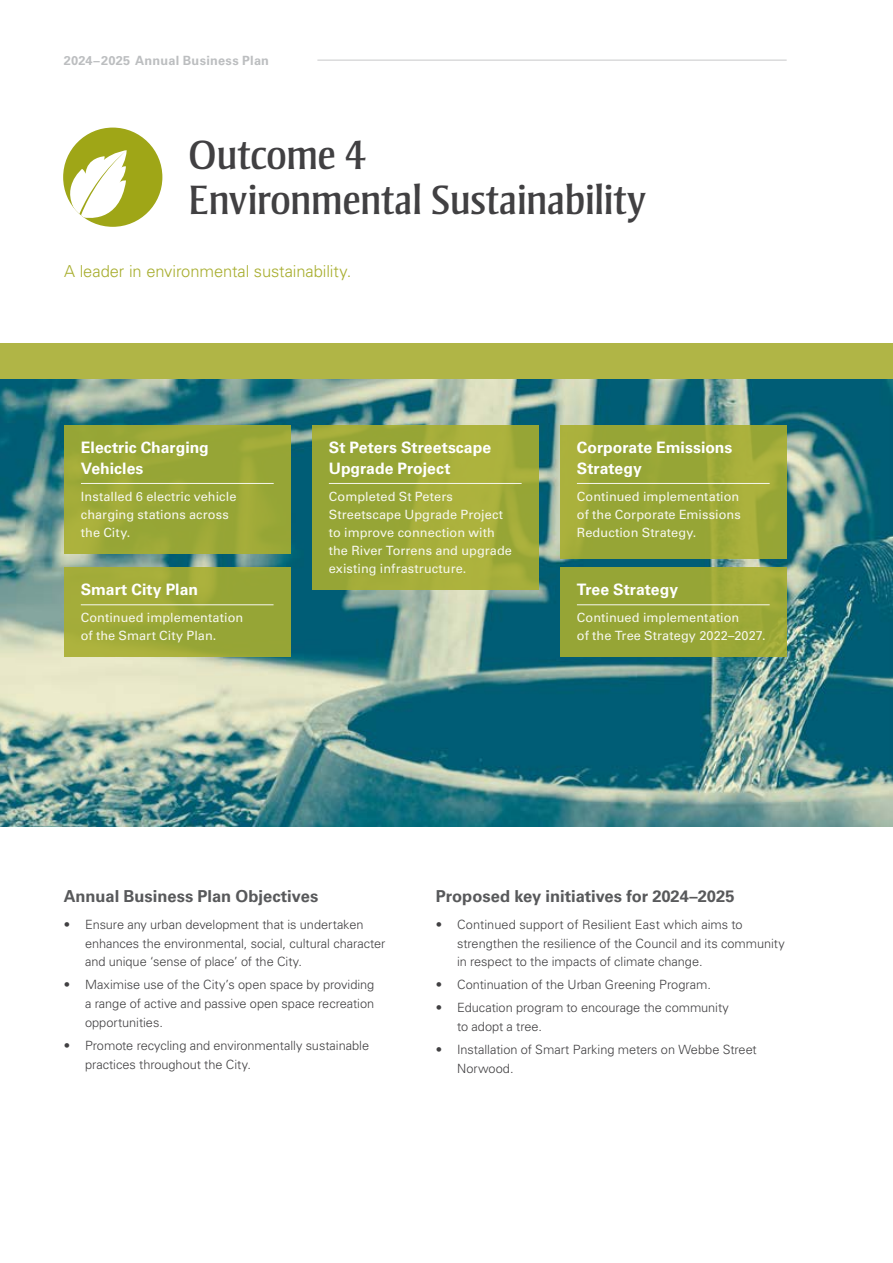
<style>
.page{position:relative;width:893px;height:1263px;background:#fff}
.page>*{position:absolute;margin:0;border:0;box-sizing:border-box;transform-origin:0 0}
.Heading{font:42px/45px "Strayhorn MT Pro";letter-spacing:-.02em;color:#414042}
.Sub_Heading__H3{font:700 16.5px "Univers LT Pro 65";color:#58595b}
.Opening_Para{font:300 16.5px "Univers LT Pro 45";letter-spacing:-.005em;color:#a8ae2f}
.Sub_Heading__H4{font:700 15.75px/21px "Univers LT Pro 65";color:#fff}
.Bullets{font:300 12.75px/18.8px "Univers LT Pro 45";letter-spacing:-.005em;color:#414042}
.Sub_Heading__H4-2{font:12.75px/18px "Univers LT Pro 55 Roman";letter-spacing:.005em;color:#f6f7ed}
.t1{font:700 12.75px "Univers LT Pro 65";letter-spacing:.02em;color:#bcbec0}
</style>
<div class="page">
<hr style="left:317px;top:60px;width:470px;height:1px;background:#c7c8ca">
<img style="left:0;top:379px;width:893px;height:448px">
<div style="left:63px;top:128px;width:99px;height:99px;background:#9fa617;border-radius:50%"></div>
<svg style="left:63px;top:150px;width:64px;height:74px"></svg>
<svg style="left:560px;top:425px;width:227px;height:133px;background:#9ca837"></svg>
<div style="left:64px;top:425px;width:226px;height:129px;background:linear-gradient(to right,#9eaa38,#98a636)"></div>
<svg style="left:312px;top:425px;width:227px;height:164px;background:#9faa38"></svg>
<svg style="left:64px;top:567px;width:227px;height:90px;background:#9da938"></svg>
<div style="left:560px;top:567px;width:227px;height:90px;background:linear-gradient(to right,#93a436,#a1ab3a)"></div>
<hr style="left:577px;top:483px;width:193px;height:1px;background:#f6f7ed">
<hr style="left:81px;top:483px;width:193px;height:1px;background:#f6f7ed">
<hr style="left:329px;top:483px;width:193px;height:1px;background:#f6f7ed">
<hr style="left:81px;top:604px;width:193px;height:1px;background:#f6f7ed">
<hr style="left:577px;top:604px;width:193px;height:1px;background:#f6f7ed">
<div style="left:0;top:344px;width:893px;height:35px;background:#b0b546"></div>
<p class="t1" style="left:64px;top:52px;width:207px">2024–2025 Annual Business Plan</p>
<p class="Heading" style="left:188px;top:132px;width:460px">Outcome 4<br>Environmental Sustainability</p>
<p class="Opening_Para" style="left:64px;top:261px;width:289px">A leader in environmental sustainability.</p>
<p class="Sub_Heading__H4" style="left:81px;top:436px;width:129px">Electric Charging<br>Vehicles</p>
<p class="Sub_Heading__H4-2" style="left:81px;top:487px;width:157px">Installed 6 electric vehicle charging stations across the City.</p>
<p class="Sub_Heading__H4" style="left:81px;top:579px;width:119px">Smart City Plan</p>
<p class="Sub_Heading__H4-2" style="left:81px;top:608px;width:164px">Continued implementation of the Smart City Plan.</p>
<p class="Sub_Heading__H4" style="left:329px;top:436px;width:164px">St Peters Streetscape<br>Upgrade Project</p>
<p class="Sub_Heading__H4-2" style="left:329px;top:487px;width:185px">Completed St Peters<br>Streetscape Upgrade Project to improve connection with the River Torrens and upgrade existing infrastructure.</p>
<p class="Sub_Heading__H4" style="left:577px;top:436px;width:157px">Corporate Emissions<br>Strategy</p>
<p class="Sub_Heading__H4-2" style="left:577px;top:487px;width:165px;text-align:justify">Continued implementation of the Corporate Emissions Reduction Strategy.</p>
<p class="Sub_Heading__H4" style="left:577px;top:579px;width:103px">Tree Strategy</p>
<p class="Sub_Heading__H4-2" style="left:577px;top:608px;width:190px">Continued implementation<br>of the Tree Strategy 2022–2027.</p>
<p class="Sub_Heading__H3" style="left:64px;top:884px;width:256px">Annual Business Plan Objectives</p>
<p class="Bullets" style="left:85px;top:915px;width:302px;text-indent:-21px">• Ensure any urban development that is undertaken enhances the environmental, social, cultural character and unique ‘sense of place’ of the City.</p>
<p class="Bullets" style="left:85px;top:975px;width:291px;text-align:justify;text-indent:-21px">• Maximise use of the City’s open space by providing a range of active and passive open space recreation opportunities.</p>
<p class="Bullets" style="left:85px;top:1036px;width:286px;text-indent:-21px">• Promote recycling and environmentally sustainable practices throughout the City.</p>
<p class="Sub_Heading__H3" style="left:436px;top:884px;width:300px">Proposed key initiatives for 2024–2025</p>
<p class="Bullets" style="left:457px;top:915px;width:329px;text-indent:-21px">• Continued support of Resilient East which aims to strengthen the resilience of the Council and its community in respect to the impacts of climate change.</p>
<p class="Bullets" style="left:436px;top:975px;width:276px">• Continuation of the Urban Greening Program.</p>
<p class="Bullets" style="left:457px;top:998px;width:273px;text-indent:-21px">• Education program to encourage the community to adopt a tree.</p>
<p class="Bullets" style="left:457px;top:1040px;width:301px;text-indent:-21px">• Installation of Smart Parking meters on Webbe Street<br>Norwood.</p>
</div>
